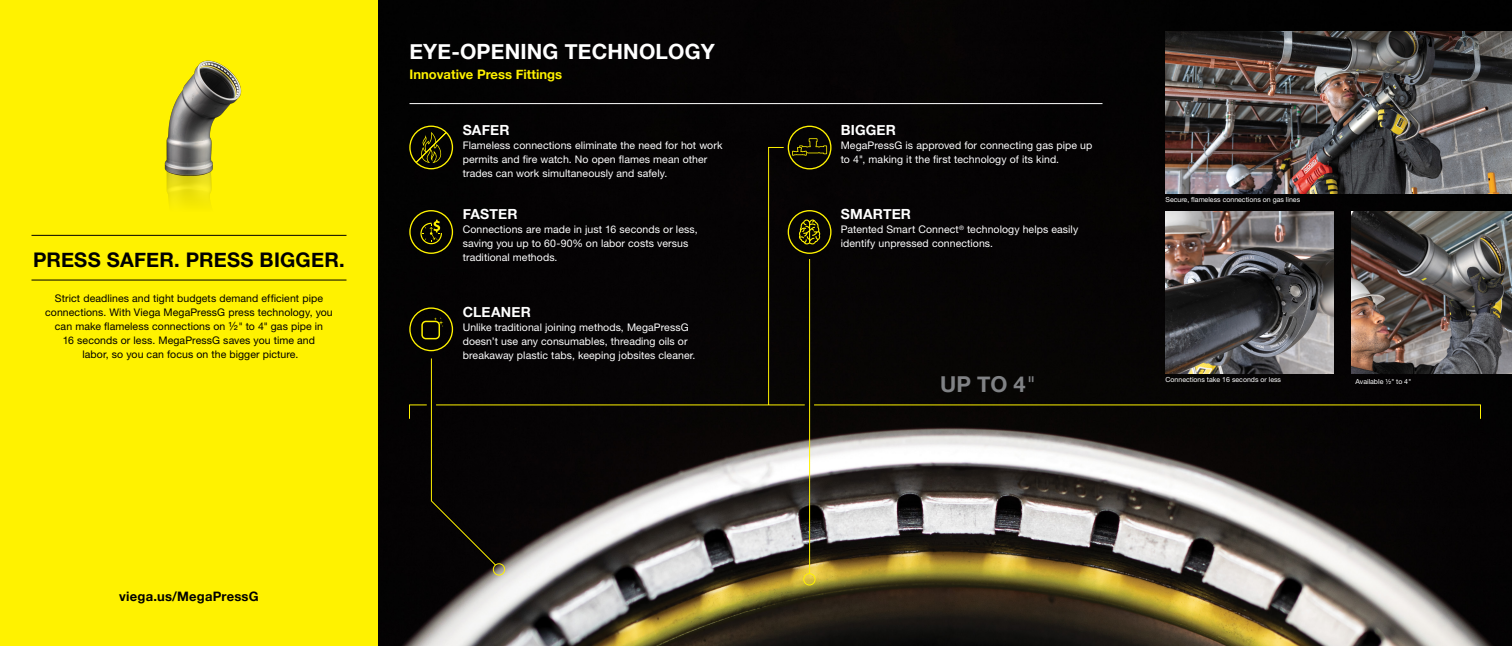
<style>
.page{position:relative;width:1512px;height:646px;background:#fff}
.page>*{position:absolute;margin:0;border:0;box-sizing:border-box;transform-origin:0 0}
.t1{font:700 21.88px "Helvetica Neue";color:#808285}
.t2{font:700 21px "Helvetica Neue";letter-spacing:.01em;color:#fff}
.t3{font:700 20.12px "Helvetica Neue";letter-spacing:.01em;color:#000}
.t4{font:700 14px "Helvetica Neue";letter-spacing:.01em;color:#fff}
.t5{font:700 13.04px "Helvetica Neue";color:#fff200}
.t6{font:700 13.04px "Helvetica Neue";letter-spacing:.015em;color:#000}
.t7{font:10.5px/14px "Helvetica Neue LT Std";letter-spacing:.005em;color:#fff}
.t8{font:10.5px/14px "Helvetica Neue LT Std";letter-spacing:.005em;color:#000;text-align:center}
.t9{font:7px "Helvetica Neue LT Std";color:#fff}
.s1{font-size:11.38px}
.s2{font-family:"Helvetica Neue";font-style:italic}
.s3{font-weight:400;font-style:italic}
</style>
<div class="page">
<div style="left:0;top:0;width:378px;height:646px;background:#fff200"></div>
<img style="left:156px;top:181px;width:95px;height:54px">
<img style="left:378px;top:0;width:1134px;height:646px">
<hr style="left:410px;top:103px;width:692px;height:1px;background:#fff">
<img style="left:1166px;top:32px;width:346px;height:162px">
<hr style="left:809px;top:259px;width:1px;height:314px;background:#fff200">
<div style="left:803px;top:573px;width:13px;height:12px;border:1px solid #fff200;border-radius:50%"></div>
<hr style="left:436px;top:404px;width:332px;height:1px;background:#fff200">
<div style="left:493px;top:563px;width:12px;height:12px;border:1px solid #fff200;border-radius:50%"></div>
<hr style="left:32px;top:280px;width:315px;height:1px;background:#000">
<hr style="left:32px;top:235px;width:315px;height:1px;background:#000">
<img style="left:1481px;top:211px;width:31px;height:162px">
<img style="left:164px;top:60px;width:78px;height:121px">
<svg style="left:409px;top:307px;width:44px;height:44px"></svg>
<svg style="left:409px;top:210px;width:44px;height:44px"></svg>
<svg style="left:409px;top:126px;width:44px;height:43px"></svg>
<div style="left:409px;top:357px;width:88px;height:209px;background:#050304"></div>
<svg style="left:768px;top:126px;width:713px;height:294px"></svg>
<p class="t3" style="left:33px;top:244px;width:313px">PRESS SAFER. PRESS BIGGER.</p>
<p class="t8" style="left:45px;top:291px;width:289px">Strict deadlines and tight budgets demand efficient pipe connections. With Viega MegaPressG press technology, you can make flameless connections on <span class="s1">½</span><span class="s2">"</span> to 4<span class="s2">"</span> gas pipe in</p>
<p class="t8" style="left:63px;top:333px;width:254px">16 seconds or less. MegaPressG saves you time and</p>
<p class="t8" style="left:83px;top:347px;width:218px">labor, so you can focus on the bigger picture.</p>
<p class="t2" style="left:410px;top:35px;width:307px">EYE-OPENING TECHNOLOGY</p>
<p class="t5" style="left:410px;top:64px;width:154px">Innovative Press Fittings</p>
<p class="t4" style="left:463px;top:119px;width:48px">SAFER</p>
<p class="t7" style="left:463px;top:138px;width:261px">Flameless connections eliminate the need for hot work permits and fire watch. No open flames mean other trades can work simultaneously and safely.</p>
<p class="t4" style="left:463px;top:203px;width:56px">FASTER</p>
<p class="t7" style="left:463px;top:222px;width:237px">Connections are made in just 16 seconds or less,</p>
<p class="t7" style="left:463px;top:236px;width:227px">saving you up to 60-90% on labor costs versus</p>
<p class="t7" style="left:463px;top:250px;width:96px">traditional methods.</p>
<p class="t4" style="left:463px;top:301px;width:70px">CLEANER</p>
<p class="t7" style="left:463px;top:320px;width:227px">Unlike traditional joining methods, MegaPressG doesn’t use any consumables, threading oils or</p>
<p class="t7" style="left:463px;top:348px;width:234px">breakaway plastic tabs, keeping jobsites cleaner.</p>
<p class="t6" style="left:119px;top:586px;width:141px">viega.us/MegaPressG</p>
<p class="t4" style="left:841px;top:119px;width:57px">BIGGER</p>
<p class="t7" style="left:841px;top:138px;width:253px">MegaPressG is approved for connecting gas pipe up to 4<span class="s2">"</span>, making it the first technology of its kind.</p>
<p class="t4" style="left:841px;top:203px;width:72px">SMARTER</p>
<p class="t7" style="left:841px;top:222px;width:239px">Patented Smart Connect<sup>®</sup> technology helps easily identify unpressed connections.</p>
<p class="t1" style="left:940px;top:367px;width:96px">UP TO 4<span class="s3">"</span></p>
<p class="t9" style="left:1166px;top:195px;width:136px">Secure, flameless connections on gas lines</p>
<p class="t9" style="left:1166px;top:375px;width:117px">Connections take 16 seconds or less</p>
<p class="t9" style="left:1355px;top:377px;width:57px">Available ½<span class="s2">"</span> to 4<span class="s2">"</span></p>
</div>
